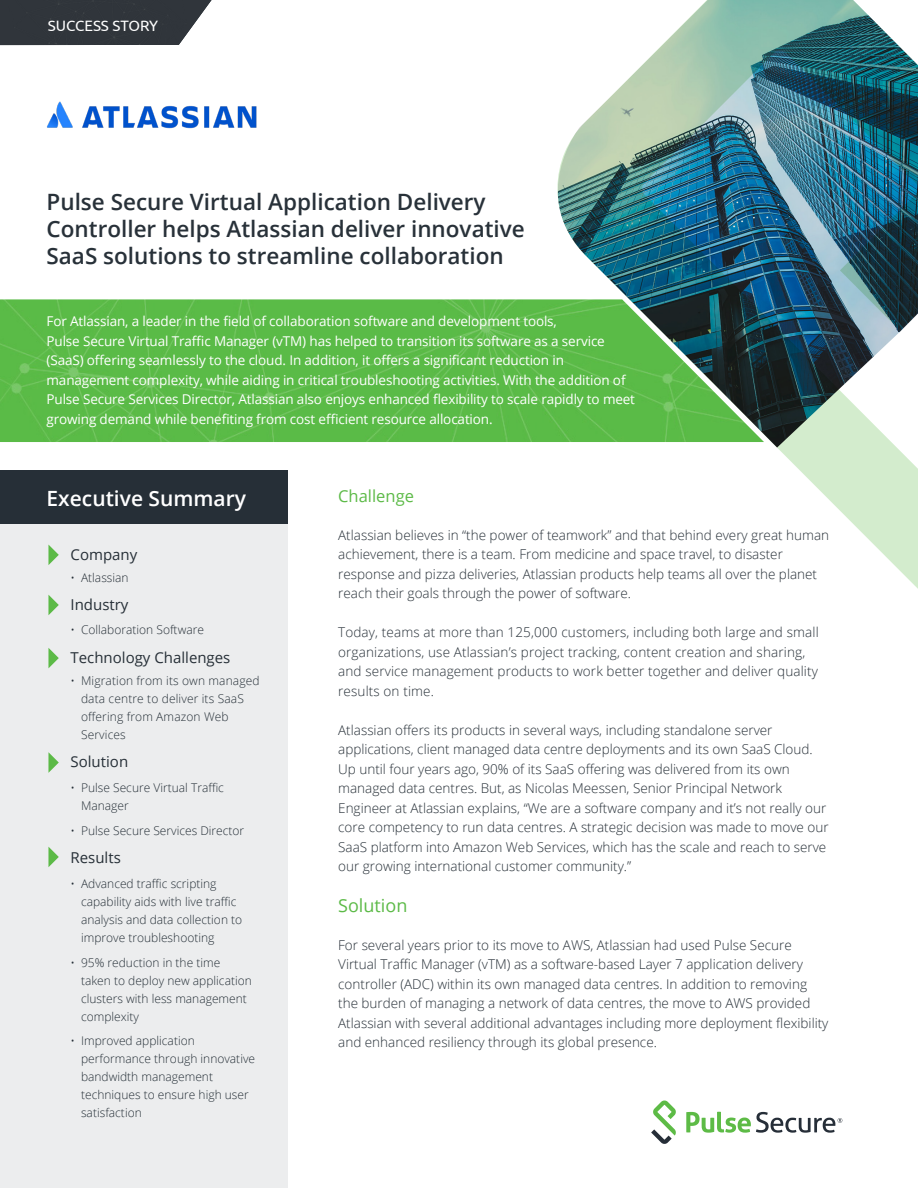
<style>
.page{position:relative;width:918px;height:1188px;background:#fff}
.page>*{position:absolute;margin:0;border:0;box-sizing:border-box;transform-origin:0 0}
.t1{font:600 22.5px/27px "Open Sans";color:#283139}
.t2{font:600 21px "Open Sans";color:#fff}
.t3{font:18px "Open Sans";color:#5cba47}
.t4{font:16.5px "Open Sans";color:#5cba47}
.t5{font:15px "Open Sans";color:#262f37}
.t6{font:15px "Ubuntu";color:#fff}
.Body{font:300 13.5px/19.5px "Open Sans";color:#262f37}
.t7{font:13.5px/19.5px "Open Sans";letter-spacing:-.01em;color:#fff}
.t8{font:300 12px/18px "Open Sans";color:#252f37}
.t9{font:300 12px "Open Sans";color:#262f37}
.s1{color:#262f37}
</style>
<div class="page">
<div style="left:0;top:523px;width:287px;height:665px;background:#ecedee"></div>
<svg style="left:651px;top:1101px;width:25px;height:43px"></svg>
<svg style="left:686px;top:1112px;width:156px;height:21px"></svg>
<svg style="left:778px;top:448px;width:140px;height:141px"></svg>
<img style="left:557px;top:0;width:361px;height:448px">
<img style="left:47px;top:101px;width:210px;height:28px">
<img style="left:0;top:0;width:212px;height:45px">
<img style="left:0;top:299px;width:764px;height:143px">
<div style="left:0;top:470px;width:287px;height:53px;background:#262f37"></div>
<svg style="left:48px;top:545px;width:11px;height:20px"></svg>
<svg style="left:48px;top:595px;width:11px;height:20px"></svg>
<svg style="left:48px;top:648px;width:11px;height:20px"></svg>
<svg style="left:48px;top:752px;width:11px;height:21px"></svg>
<svg style="left:48px;top:847px;width:11px;height:20px"></svg>
<p class="t6" style="left:48px;top:17px;width:112px">SUCCESS STORY</p>
<p class="t1" style="left:47px;top:188px;width:480px">Pulse Secure Virtual Application Delivery<br>Controller helps Atlassian deliver innovative<br>SaaS solutions to streamline collaboration</p>
<p class="t7" style="left:47px;top:311px;width:590px">For Atlassian, a leader in the field of collaboration software and development tools,<br>Pulse Secure Virtual Traffic Manager (vTM) has helped to transition its software as a service (SaaS) offering seamlessly to the cloud. In addition, it offers a significant reduction in management complexity, while aiding in critical troubleshooting activities. With the addition of Pulse Secure Services Director, Atlassian also enjoys enhanced flexibility to scale rapidly to meet growing demand while benefiting from cost efficient resource allocation.</p>
<p class="t2" style="left:47px;top:484px;width:201px">Executive Summary</p>
<p class="t5" style="left:71px;top:544px;width:68px">Company</p>
<p class="t9" style="left:71px;top:569px;width:60px">• Atlassian</p>
<p class="t5" style="left:71px;top:595px;width:59px">Industry</p>
<p class="t9" style="left:71px;top:622px;width:135px">• Collaboration Software</p>
<p class="t5" style="left:71px;top:647px;width:161px">Technology Challenges</p>
<p class="t8" style="left:81px;top:671px;width:180px;text-indent:-10px"><span class="s1">•</span> Migration from its own managed data centre to deliver its SaaS offering from Amazon Web<br>Services</p>
<p class="t5" style="left:71px;top:752px;width:59px">Solution</p>
<p class="t8" style="left:81px;top:778px;width:144px;text-indent:-10px">• Pulse Secure Virtual Traffic<br>Manager</p>
<p class="t8" style="left:71px;top:821px;width:175px">• Pulse Secure Services Director</p>
<p class="t5" style="left:71px;top:847px;width:52px">Results</p>
<p class="t8" style="left:81px;top:874px;width:163px;text-indent:-10px">• Advanced traffic scripting capability aids with live traffic analysis and data collection to improve troubleshooting</p>
<p class="t8" style="left:81px;top:953px;width:172px;text-indent:-10px">• 95% reduction in the time taken to deploy new application clusters with less management complexity</p>
<p class="t8" style="left:81px;top:1032px;width:176px;text-indent:-10px">• Improved application performance through innovative bandwidth management techniques to ensure high user satisfaction</p>
<p class="t4" style="left:338px;top:485px;width:77px">Challenge</p>
<p class="Body" style="left:338px;top:525px;width:492px">Atlassian believes in “the power of teamwork” and that behind every great human achievement, there is a team. From medicine and space travel, to disaster response and pizza deliveries, Atlassian products help teams all over the planet reach their goals through the power of software.</p>
<p class="Body" style="left:338px;top:622px;width:482px">Today, teams at more than 125,000 customers, including both large and small organizations, use Atlassian’s project tracking, content creation and sharing, and service management products to work better together and deliver quality results on time.</p>
<p class="Body" style="left:338px;top:720px;width:492px">Atlassian offers its products in several ways, including standalone server applications, client managed data centre deployments and its own SaaS Cloud.<br>Up until four years ago, 90% of its SaaS offering was delivered from its own managed data centres. But, as Nicolas Meessen, Senior Principal Network Engineer at Atlassian explains, “We are a software company and it’s not really our core competency to run data centres. A strategic decision was made to move our SaaS platform into Amazon Web Services, which has the scale and reach to serve our growing international customer community.”</p>
<p class="t3" style="left:338px;top:894px;width:71px">Solution</p>
<p class="Body" style="left:338px;top:935px;width:492px">For several years prior to its move to AWS, Atlassian had used Pulse Secure Virtual Traffic Manager (vTM) as a software-based Layer 7 application delivery controller (ADC) within its own managed data centres. In addition to removing the burden of managing a network of data centres, the move to AWS provided Atlassian with several additional advantages including more deployment flexibility and enhanced resiliency through its global presence.</p>
</div>
